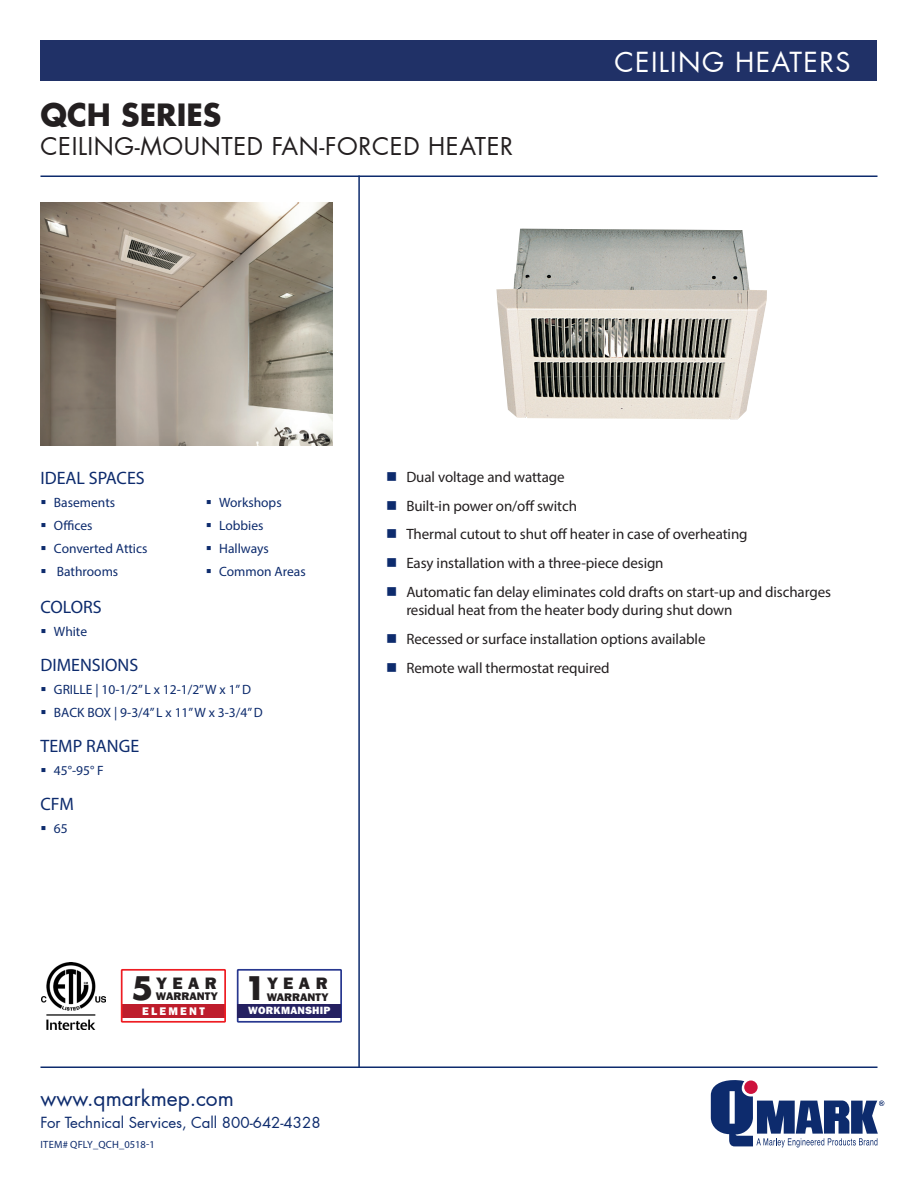
<style>
.page{position:relative;width:918px;height:1188px;background:#fff}
.page>*{position:absolute;margin:0;border:0;box-sizing:border-box;transform-origin:0 0}
.t1{font:700 30px "Futura LT Pro";color:#231f20}
.t2{font:27px "Futura LT Pro";letter-spacing:.05em;color:#fff}
.t3{font:24px "Futura LT Pro";letter-spacing:.025em;color:#231f20}
.t4{font:21px "Futura LT Pro";color:#0d2b6d}
.t5{font:18px "Myriad Pro";color:#0d2b6d}
.t6{font:800 17.1px "Franklin Gothic";letter-spacing:.32em;color:#231f20}
.t7{font:15px/18px "Myriad Pro";letter-spacing:-.005em;color:#231f20}
.t8{font:15px "Futura LT Pro";color:#0d2b6d}
.t9{font:13.5px "Myriad Pro";color:#0d2b6d}
.t10{font:800 11.4px/14.1px "Franklin Gothic";letter-spacing:.035em;color:#231f20}
.t11{font:800 11.4px "Franklin Gothic";color:#231f20}
.t12{font:800 10.8px "Franklin Gothic";letter-spacing:.025em;color:#fff}
.t13{font:10.5px "Myriad Pro";letter-spacing:.02em;color:#0d2b6d}
.s1{color:#0d2b6d}
.s2{font-family:"Futura";font-weight:700;font-size:31.65px}
.s3{color:#fff}
</style>
<div class="page">
<svg style="left:711px;top:1080px;width:173px;height:67px"></svg>
<hr style="left:40px;top:1066px;width:838px;height:2px;background:#0d2b6d">
<img style="left:42px;top:962px;width:64px;height:68px">
<img style="left:40px;top:202px;width:292px;height:244px">
<img style="left:497px;top:229px;width:270px;height:190px">
<hr style="left:40px;top:176px;width:838px;height:1px;background:#0d2b6d">
<div style="left:40px;top:40px;width:838px;height:41px;background:#203167"></div>
<hr style="left:358px;top:176px;width:2px;height:891px;background:#0d2b6d">
<div style="left:237px;top:969px;width:105px;height:54px;border:2px solid #283890"></div>
<div style="left:238px;top:1004px;width:103px;height:14px;background:#252161"></div>
<div style="left:122px;top:1004px;width:103px;height:14px;background:#be1d2c"></div>
<div style="left:121px;top:969px;width:105px;height:54px;border:2px solid #ee1d23"></div>
<p class="t1" style="left:40px;top:92px;width:182px">QCH SERIES</p>
<p class="t3" style="left:40px;top:130px;width:474px">CEILING-MOUNTED FAN-FORCED HEATER</p>
<p class="t2" style="left:615px;top:43px;width:237px">CEILING HEATERS</p>
<p class="t5" style="left:40px;top:467px;width:106px">IDEAL SPACES</p>
<p class="t9" style="left:40px;top:494px;width:76px">▪ Basements</p>
<p class="t9" style="left:40px;top:517px;width:54px">▪ Offices</p>
<p class="t9" style="left:40px;top:540px;width:109px">▪ Converted Attics</p>
<p class="t9" style="left:40px;top:563px;width:79px">▪ Bathrooms</p>
<p class="t9" style="left:206px;top:494px;width:77px">▪ Workshops</p>
<p class="t9" style="left:206px;top:517px;width:59px">▪ Lobbies</p>
<p class="t9" style="left:206px;top:540px;width:65px">▪ Hallways</p>
<p class="t9" style="left:206px;top:563px;width:101px">▪ Common Areas</p>
<p class="t5" style="left:40px;top:596px;width:63px">COLORS</p>
<p class="t9" style="left:40px;top:623px;width:48px">▪ White</p>
<p class="t5" style="left:40px;top:654px;width:99px">DIMENSIONS</p>
<p class="t9" style="left:40px;top:681px;width:212px">▪ GRILLE | 10-1/2” L x 12-1/2” W x 1” D</p>
<p class="t9" style="left:40px;top:704px;width:224px">▪ BACK BOX | 9-3/4” L x 11” W x 3-3/4” D</p>
<p class="t5" style="left:40px;top:735px;width:100px">TEMP RANGE</p>
<p class="t9" style="left:40px;top:762px;width:65px">▪ 45°-95° F</p>
<p class="t5" style="left:40px;top:793px;width:35px">CFM</p>
<p class="t9" style="left:40px;top:820px;width:29px">▪ 65</p>
<p class="t7" style="left:386px;top:467px;width:180px"><span class="s1">■</span> Dual voltage and wattage</p>
<p class="t7" style="left:386px;top:496px;width:192px"><span class="s1">■</span> Built-in power on/off switch</p>
<p class="t7" style="left:386px;top:525px;width:363px"><span class="s1">■</span> Thermal cutout to shut off heater in case of overheating</p>
<p class="t7" style="left:386px;top:554px;width:279px"><span class="s1">■</span> Easy installation with a three-piece design</p>
<p class="t7" style="left:406px;top:583px;width:426px;text-indent:-20px"><span class="s1">■</span> Automatic fan delay eliminates cold drafts on start-up and discharges residual heat from the heater body during shut down</p>
<p class="t7" style="left:386px;top:629px;width:321px"><span class="s1">■</span> Recessed or surface installation options available</p>
<p class="t7" style="left:386px;top:658px;width:225px"><span class="s1">■</span> Remote wall thermostat required</p>
<p class="t6" style="left:131px;top:972px;width:87px"><span class="s2">5</span>YEAR</p>
<p class="t10" style="left:142px;top:989px;width:77px;text-indent:14px">WARRANTY<br><span class="s3">ELEMENT</span></p>
<p class="t6" style="left:245px;top:972px;width:85px"><span class="s2">1</span>YEAR</p>
<p class="t11" style="left:267px;top:990px;width:63px">WARRANTY</p>
<p class="t12" style="left:248px;top:1003px;width:84px">WORKMANSHIP</p>
<p class="t4" style="left:40px;top:1083px;width:195px">www.qmarkmep.com</p>
<p class="t8" style="left:40px;top:1112px;width:282px">For Technical Services, Call 800-642-4328</p>
<p class="t13" style="left:41px;top:1138px;width:116px">ITEM# QFLY_QCH_0518-1</p>
</div>
